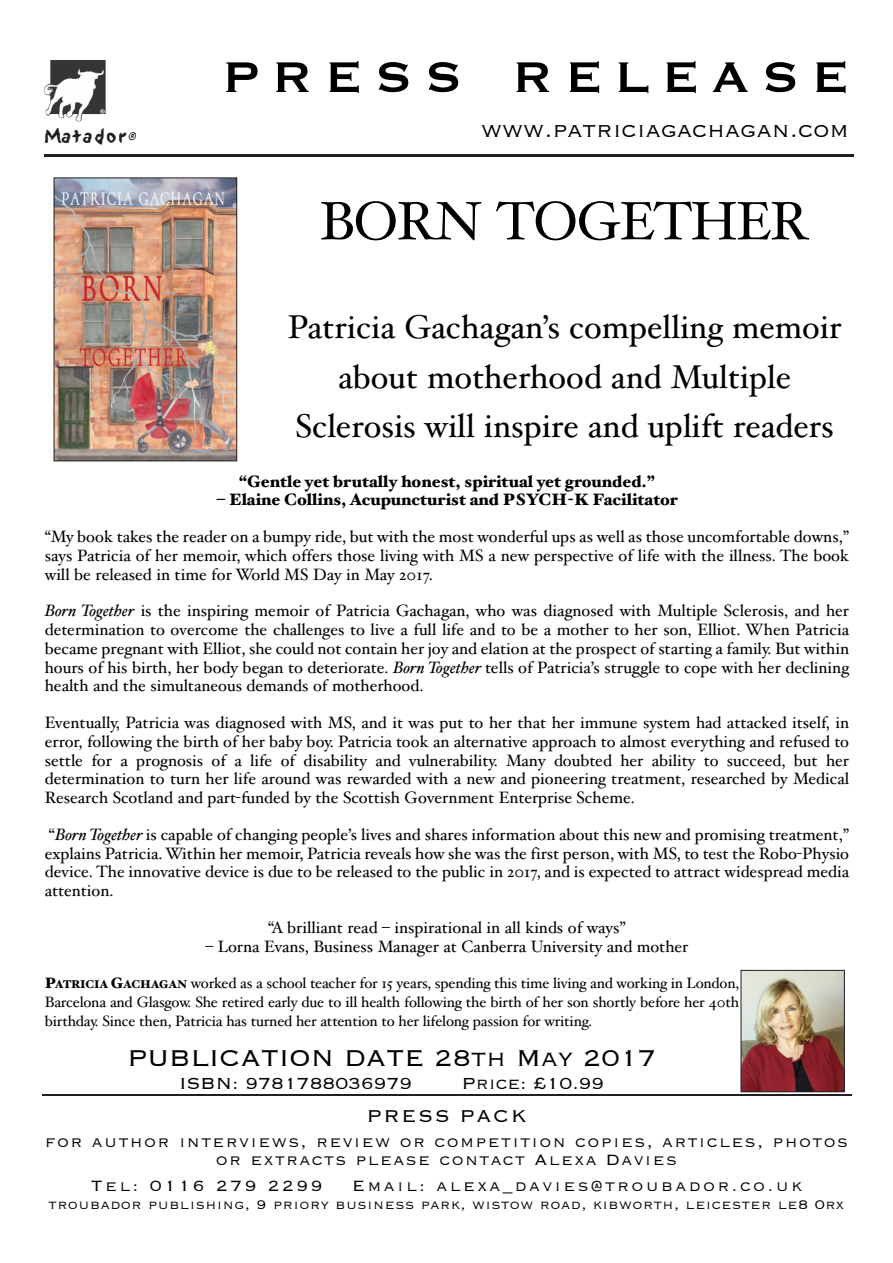
<style>
.page{position:relative;width:893px;height:1263px;background:#fff}
.page>*{position:absolute;margin:0;border:0;box-sizing:border-box;transform-origin:0 0}
.t1{font:56.25px "Copperplate";letter-spacing:.22em;color:#000}
.t2{font:54px "Hoefler Text";letter-spacing:-.025em;color:#000}
.t3{font:33px/49.5px "Hoefler Text";color:#000;text-align:center}
.t4{font:300 30px "Copperplate";color:#000}
.t5{font:300 27px "Copperplate";color:#000}
.t6{font:300 22.5px "Copperplate";letter-spacing:.075em;color:#000}
.t7{font:300 21px "Copperplate";color:#000}
.t8{font:300 19.5px/18px "Copperplate";letter-spacing:.075em;color:#000;text-align:center}
.t9{font:300 19.5px "Copperplate";letter-spacing:.12em;color:#000}
.t10{font:18px "Sand";color:#231f20}
.t11{font:16.5px/18.8px "Hoefler Text";color:#000;text-align:justify}
.t12{font:900 16.5px "Hoefler Text";color:#000}
.t13{font:300 16.5px "Copperplate";letter-spacing:.03em;color:#000}
.t14{font:15px/18.8px "Hoefler Text";letter-spacing:-.01em;color:#000;text-align:justify}
.s1{font-style:italic}
.s2{font-weight:900}
.s3{font-weight:900;font-size:11.25px}
</style>
<div class="page">
<hr style="left:44px;top:154px;width:809px;height:3px;background:#231f20">
<hr style="left:42px;top:1095px;width:810px;height:1px;background:#231f20">
<img style="left:56px;top:180px;width:179px;height:279px">
<div style="left:54px;top:178px;width:183px;height:283px;border:1px solid #231f20"></div>
<img style="left:44px;top:60px;width:62px;height:61px">
<img style="left:742px;top:972px;width:100px;height:118px">
<div style="left:740px;top:970px;width:104px;height:122px;border:1px solid #231f20"></div>
<p class="t10" style="left:45px;top:127px;width:93px">Matador <sup>®</sup></p>
<h1 class="t1" style="left:222px;top:40px;width:628px">PRESS RELEASE</h1>
<h3 class="t5" style="left:481px;top:111px;width:369px">www.patriciagachagan.com</h3>
<h2 class="t2" style="left:320px;top:200px;width:491px">BORN TOGETHER</h2>
<h3 class="t3" style="left:288px;top:306px;width:555px">Patricia Gachagan’s compelling memoir about motherhood and Multiple<br>Sclerosis will inspire and uplift readers</h3>
<p class="t12" style="left:239px;top:475px;width:417px">“Gentle yet brutally honest, spiritual yet grounded.”</p>
<p class="t12" style="left:216px;top:493px;width:463px">– Elaine Collins, Acupuncturist and PSYCH-K Facilitator</p>
<p class="t11" style="left:45px;top:529px;width:805px">“My book takes the reader on a bumpy ride, but with the most wonderful ups as well as those uncomfortable downs,” says Patricia of her memoir, which offers those living with MS a new perspective of life with the illness. The book will be released in time for World MS Day in May 2017.</p>
<p class="t11" style="left:45px;top:603px;width:805px"><span class="s1">Born Together</span> is the inspiring memoir of Patricia Gachagan, who was diagnosed with Multiple Sclerosis, and her determination to overcome the challenges to live a full life and to be a mother to her son, Elliot. When Patricia became pregnant with Elliot, she could not contain her joy and elation at the prospect of starting a family. But within hours of his birth, her body began to deteriorate. <span class="s1">Born Together</span> tells of Patricia’s struggle to cope with her declining health and the simultaneous demands of motherhood.</p>
<p class="t11" style="left:45px;top:715px;width:805px">Eventually, Patricia was diagnosed with MS, and it was put to her that her immune system had attacked itself, in error, following the birth of her baby boy. Patricia took an alternative approach to almost everything and refused to settle for a prognosis of a life of disability and vulnerability. Many doubted her ability to succeed, but her determination to turn her life around was rewarded with a new and pioneering treatment, researched by Medical Research Scotland and part-funded by the Scottish Government Enterprise Scheme.</p>
<p class="t11" style="left:45px;top:827px;width:805px">“<span class="s1">Born Together</span> is capable of changing people’s lives and shares information about this new and promising treatment,” explains Patricia. Within her memoir, Patricia reveals how she was the first person, with MS, to test the Robo-Physio device. The innovative device is due to be released to the public in 2017, and is expected to attract widespread media attention.</p>
<p class="t11" style="left:268px;top:920px;width:359px">“A brilliant read – inspirational in all kinds of ways”</p>
<p class="t11" style="left:205px;top:939px;width:484px">– Lorna Evans, Business Manager at Canberra University and mother</p>
<p class="t14" style="left:45px;top:976px;width:695px"><span class="s2">P</span><span class="s3">ATRICIA</span> <span class="s2">G</span><span class="s3">ACHAGAN</span> worked as a school teacher for 15 years, spending this time living and working in London, Barcelona and Glasgow. She retired early due to ill health following the birth of her son shortly before her 40th birthday. Since then, Patricia has turned her attention to her lifelong passion for writing.</p>
<h3 class="t4" style="left:127px;top:1039px;width:530px">PUBLICATION DATE 28th May 2017</h3>
<p class="t7" style="left:179px;top:1069px;width:234px">ISBN: 9781788036979</p>
<p class="t7" style="left:462px;top:1069px;width:144px">Price: £10.99</p>
<h3 class="t6" style="left:367px;top:1101px;width:161px">PRESS PACK</h3>
<p class="t8" style="left:45px;top:1132px;width:804px">for author interviews, review or competition copies, articles, photos or extracts please contact Alexa Davies</p>
<p class="t9" style="left:91px;top:1173px;width:233px">Tel: 0116 279 2299</p>
<p class="t9" style="left:352px;top:1173px;width:451px">Email: alexa_davies@troubador.co.uk</p>
<p class="t13" style="left:49px;top:1193px;width:797px">troubador p ublishing, 9 priory business park, wistow road, kibworth, leicester le8 0rx</p>
</div>
